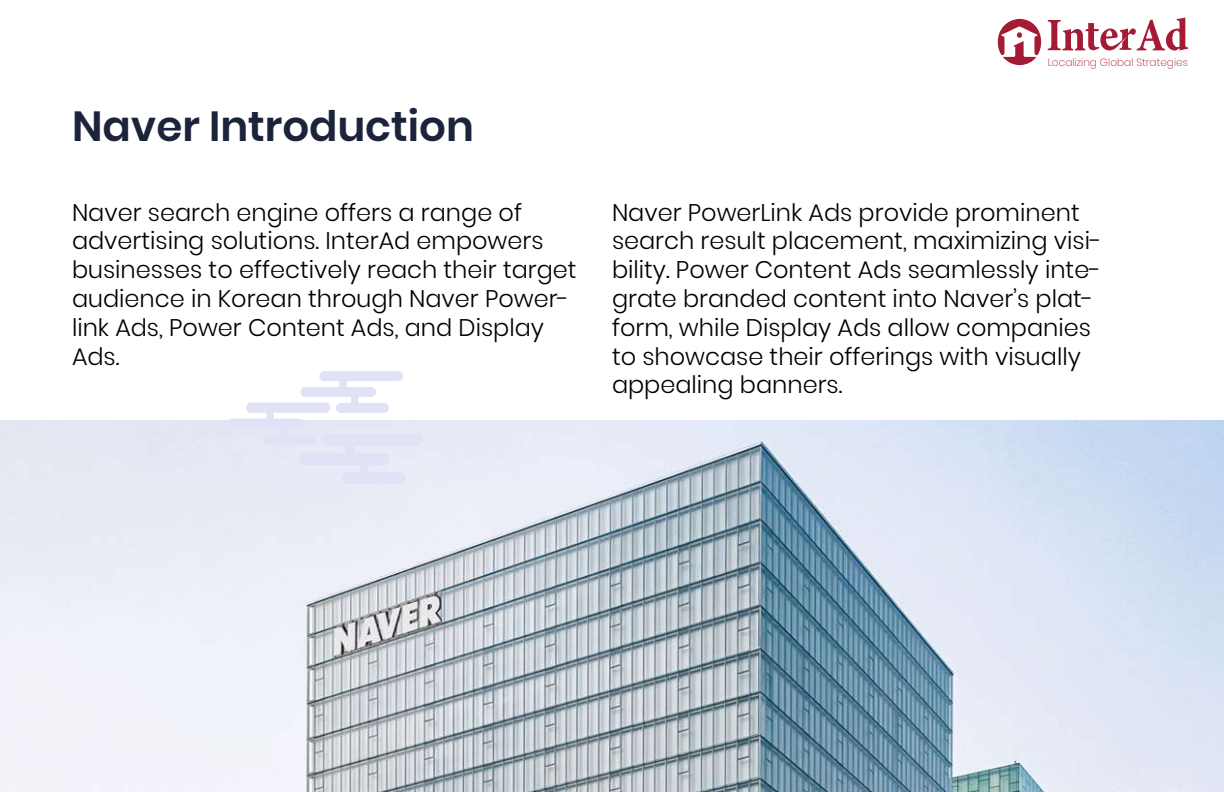
<style>
.page{position:relative;width:1224px;height:792px;background:#fff}
.page>*{position:absolute;margin:0;border:0;box-sizing:border-box;transform-origin:0 0}
.t1{font:600 42px "Poppins";color:#1b243a}
.t2{font:300 24px/28.8px "Poppins";color:#000}
.t3{font:200 10.6px "Poppins";color:#a61b34}
</style>
<div class="page">
<svg style="left:998px;top:19px;width:43px;height:46px"></svg>
<svg style="left:1048px;top:17px;width:140px;height:34px"></svg>
<img style="left:0;top:420px;width:1224px;height:372px">
<svg style="left:227px;top:371px;width:196px;height:113px"></svg>
<h1 class="t1" style="left:72px;top:102px;width:403px">Naver Introduction</h1>
<p class="t3" style="left:1048px;top:56px;width:142px">Localizing Global Strategies</p>
<p class="t2" style="left:72px;top:198px;width:506px">Naver search engine offers a range of advertising solutions. InterAd empowers businesses to effectively reach their target audience in Korean through Naver Power&shy;link Ads, Power Content Ads, and Display Ads.</p>
<p class="t2" style="left:612px;top:198px;width:491px">Naver PowerLink Ads provide prominent search result placement, maximizing visi&shy;bility. Power Content Ads seamlessly inte&shy;grate branded content into Naver’s plat&shy;form, while Display Ads allow companies to showcase their offerings with visually appealing banners.</p>
</div>
